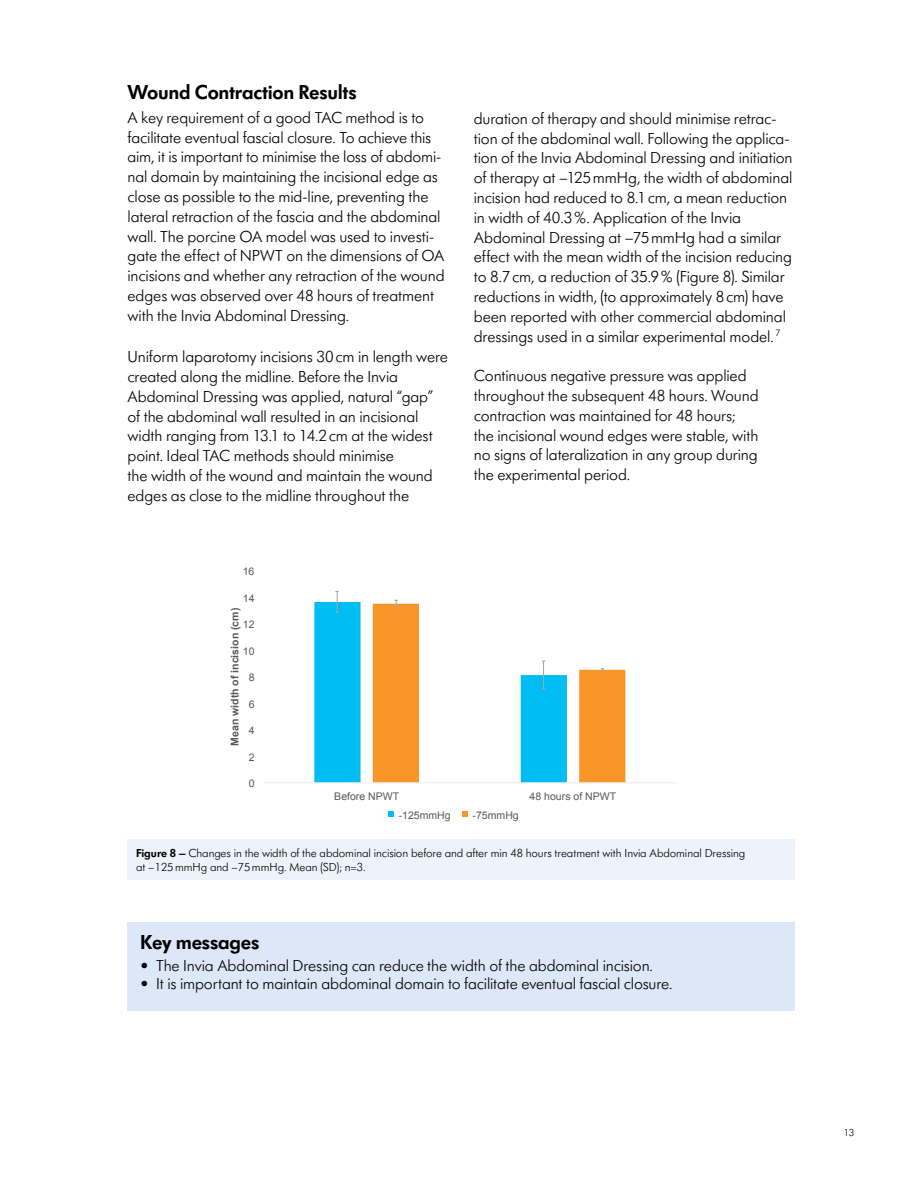
<style>
.page{position:relative;width:918px;height:1188px;background:#fff}
.page>*{position:absolute;margin:0;border:0;box-sizing:border-box;transform-origin:0 0}
.t1{font:600 21px "Futura SB Medela";letter-spacing:-.015em;color:#000}
.t2{font:300 16.5px/19.8px "Futura SB Medela";letter-spacing:-.01em;color:#000}
.t3{font:300 12px/14.4px "Futura SB Medela";color:#000}
.t4{font:10.5px "Arial";color:#595959}
.t5{font:700 10.5px "Arial";color:#595959}
.t6{font:300 10.5px "Futura SB Medela";color:#000}
.s1{font-weight:600}
</style>
<div class="page">
<div style="left:128px;top:922px;width:667px;height:89px;background:#dce7f7"></div>
<div style="left:128px;top:839px;width:667px;height:40px;background:#eef3fb"></div>
<svg style="left:264px;top:591px;width:412px;height:226px"></svg>
<p class="t1" style="left:128px;top:79px;width:231px">Wound Contraction Results</p>
<p class="t2" style="left:128px;top:107px;width:319px">A key requirement of a good TAC method is to facilitate eventual fascial closure. To achieve this aim, it is important to minimise the loss of abdomi&shy;nal domain by maintaining the incisional edge as close as possible to the mid-line, preventing the lateral retraction of the fascia and the abdominal wall. The porcine OA model was used to investi&shy;gate the effect of NPWT on the dimensions of OA incisions and whether any retraction of the wound edges was observed over 48 hours of treatment with the Invia Abdominal Dressing.</p>
<p class="t2" style="left:128px;top:347px;width:322px">Uniform laparotomy incisions 30cm in length were created along the midline. Before the Invia Abdominal Dressing was applied, natural “gap” of the abdominal wall resulted in an incisional width ranging from 13.1 to 14.2cm at the widest point. Ideal TAC methods should minimise<br>the width of the wound and maintain the wound edges as close to the midline throughout the</p>
<p class="t4" style="left:243px;top:565px;width:13px">16</p>
<p class="t4" style="left:243px;top:591px;width:13px">14</p>
<p class="t5" style="left:228px;top:746px;width:139px;rotate:-90deg">Mean width of incision (cm)</p>
<p class="t4" style="left:243px;top:618px;width:13px">12</p>
<p class="t4" style="left:243px;top:644px;width:13px">10</p>
<p class="t4" style="left:249px;top:671px;width:7px">8</p>
<p class="t4" style="left:249px;top:697px;width:7px">6</p>
<p class="t4" style="left:249px;top:723px;width:7px">4</p>
<p class="t4" style="left:249px;top:750px;width:7px">2</p>
<p class="t4" style="left:249px;top:776px;width:7px">0</p>
<p class="t2" style="left:474px;top:108px;width:320px">duration of therapy and should minimise retrac&shy;tion of the abdominal wall. Following the applica&shy;tion of the Invia Abdominal Dressing and initiation of therapy at –125mmHg, the width of abdominal incision had reduced to 8.1cm, a mean reduction in width of 40.3%. Application of the Invia Abdominal Dressing at –75mmHg had a similar effect with the mean width of the incision reducing to 8.7cm, a reduction of 35.9% (Figure 8). Similar reductions in width, (to approximately 8cm) have been reported with other commercial abdominal dressings used in a similar experimental model. <sup>7</sup></p>
<p class="t2" style="left:474px;top:366px;width:286px">Continuous negative pressure was applied throughout the subsequent 48 hours. Wound contraction was maintained for 48 hours; the incisional wound edges were stable, with no signs of lateralization in any group during the experimental period.</p>
<p class="t4" style="left:334px;top:789px;width:66px">Before NPWT</p>
<p class="t4" style="left:530px;top:789px;width:88px">48 hours of NPWT</p>
<p class="t4" style="left:399px;top:808px;width:54px">-125mmHg</p>
<p class="t4" style="left:473px;top:808px;width:48px">-75mmHg</p>
<p class="t3" style="left:136px;top:845px;width:611px"><span class="s1">Figure 8 –</span> Changes in the width of the abdominal incision before and after min 48 hours treatment with Invia Abdominal Dressing at –125mmHg and –75mmHg. Mean (SD); n=3.</p>
<p class="t1" style="left:140px;top:929px;width:121px">Key messages</p>
<p class="t2" style="left:140px;top:956px;width:514px">• The Invia Abdominal Dressing can reduce the width of the abdominal incision.</p>
<p class="t2" style="left:140px;top:974px;width:534px">• It is important to maintain abdominal domain to facilitate eventual fascial closure.</p>
<p class="t6" style="left:844px;top:1127px;width:12px">13</p>
</div>
